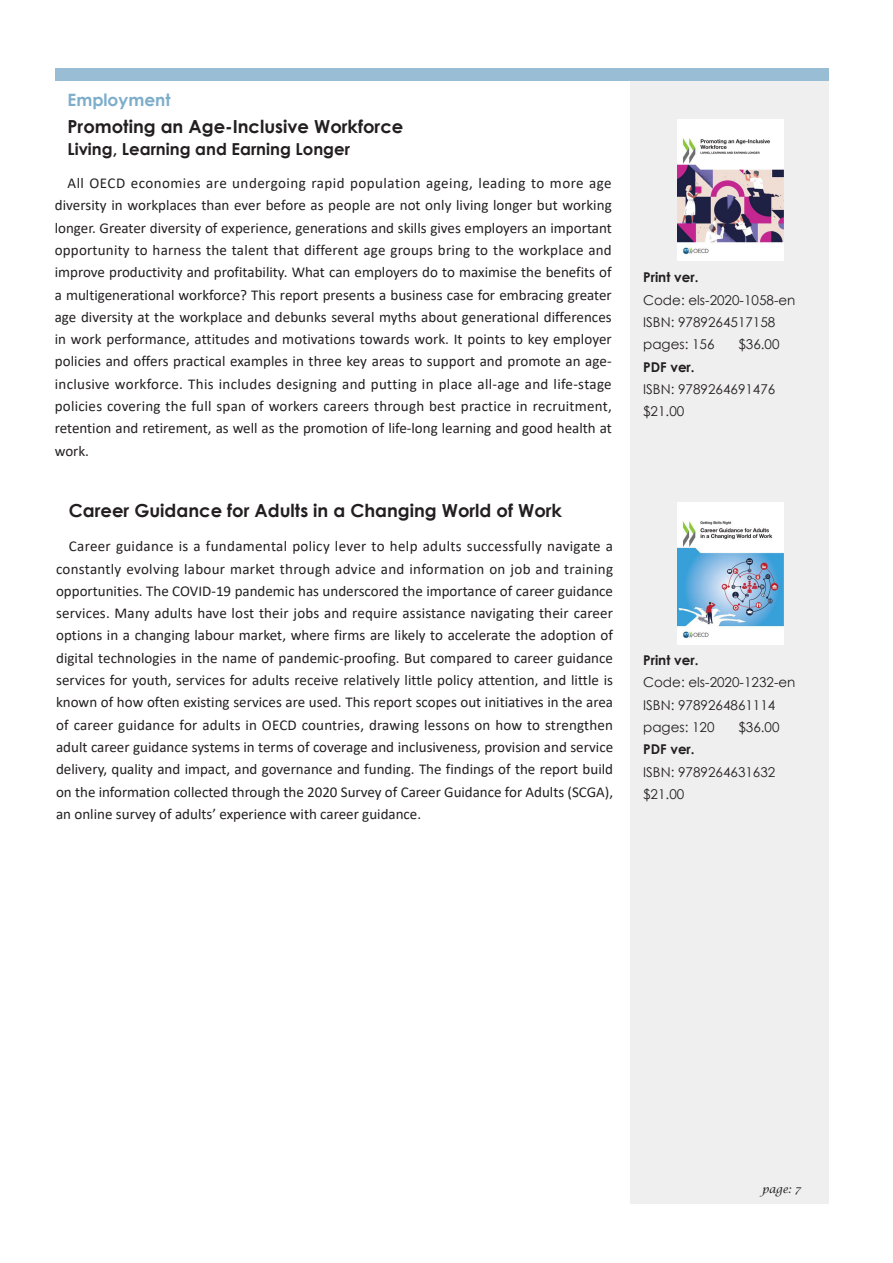
<style>
.page{position:relative;width:893px;height:1263px;background:#fff}
.page>*{position:absolute;margin:0;border:0;box-sizing:border-box;transform-origin:0 0}
.t1{font:700 18px "Century Gothic";color:#231f20}
.t2{font:700 16.95px "Century Gothic";color:#7dadcb}
.t3{font:700 16.5px "Century Gothic";color:#231f20}
.t4{font:15px/22.4px "Calibri";color:#231f20;text-align:justify}
.t5{font:13.5px "Century Gothic";color:#231f20}
.t6{font:700 13.5px "Century Gothic";color:#231f20}
.t7{font:italic 10.65px "Lucida Calligraphy";color:#231f20}
</style>
<div class="page">
<div style="left:55px;top:69px;width:774px;height:12px;background:#9abdd6"></div>
<div style="left:630px;top:81px;width:198px;height:1122px;background:#efeff0"></div>
<img style="left:677px;top:119px;width:106px;height:142px">
<img style="left:677px;top:503px;width:106px;height:141px">
<p class="t2" style="left:68px;top:87px;width:105px">Employment</p>
<p class="t1" style="left:68px;top:113px;width:337px">Promoting an Age-Inclusive Workforce</p>
<p class="t3" style="left:68px;top:136px;width:284px">Living, Learning and Earning Longer</p>
<p class="t4" style="left:55px;top:171px;width:559px;text-indent:13px">All OECD economies are undergoing rapid population ageing, leading to more age diversity in workplaces than ever before as people are not only living longer but working longer. Greater diversity of experience, generations and skills gives employers an important opportunity to harness the talent that different age groups bring to the workplace and improve productivity and profitability. What can employers do to maximise the benefits of a multigenerational workforce? This report presents a business case for embracing greater age diversity at the workplace and debunks several myths about generational differences in work performance, attitudes and motivations towards work. It points to key employer policies and offers practical examples in three key areas to support and promote an age&shy;inclusive workforce. This includes designing and putting in place all-age and life-stage policies covering the full span of workers careers through best practice in recruitment, retention and retirement, as well as the promotion of life-long learning and good health at work.</p>
<p class="t1" style="left:69px;top:497px;width:495px">Career Guidance for Adults in a Changing World of Work</p>
<p class="t4" style="left:56px;top:535px;width:559px;text-indent:13px">Career guidance is a fundamental policy lever to help adults successfully navigate a constantly evolving labour market through advice and information on job and training opportunities. The COVID-19 pandemic has underscored the importance of career guidance services. Many adults have lost their jobs and require assistance navigating their career options in a changing labour market, where firms are likely to accelerate the adoption of digital technologies in the name of pandemic-proofing. But compared to career guidance services for youth, services for adults receive relatively little policy attention, and little is known of how often existing services are used. This report scopes out initiatives in the area of career guidance for adults in OECD countries, drawing lessons on how to strengthen adult career guidance systems in terms of coverage and inclusiveness, provision and service delivery, quality and impact, and governance and funding. The findings of the report build on the information collected through the 2020 Survey of Career Guidance for Adults (SCGA), an online survey of adults’ experience with career guidance.</p>
<p class="t6" style="left:643px;top:267px;width:57px">Print ver.</p>
<p class="t5" style="left:643px;top:290px;width:154px">Code: els-2020-1058-en</p>
<p class="t5" style="left:643px;top:313px;width:134px">ISBN: 9789264517158</p>
<p class="t5" style="left:643px;top:335px;width:73px">pages: 156</p>
<p class="t5" style="left:738px;top:335px;width:43px">$36.00</p>
<p class="t6" style="left:643px;top:356px;width:53px">PDF ver.</p>
<p class="t5" style="left:643px;top:380px;width:134px">ISBN: 9789264691476</p>
<p class="t5" style="left:643px;top:402px;width:43px">$21.00</p>
<p class="t6" style="left:643px;top:650px;width:57px">Print ver.</p>
<p class="t5" style="left:643px;top:673px;width:154px">Code: els-2020-1232-en</p>
<p class="t5" style="left:643px;top:695px;width:134px">ISBN: 9789264861114</p>
<p class="t5" style="left:643px;top:718px;width:73px">pages: 120</p>
<p class="t5" style="left:738px;top:718px;width:43px">$36.00</p>
<p class="t6" style="left:643px;top:739px;width:53px">PDF ver.</p>
<p class="t5" style="left:643px;top:762px;width:134px">ISBN: 9789264631632</p>
<p class="t5" style="left:643px;top:785px;width:43px">$21.00</p>
<p class="t7" style="left:758px;top:1179px;width:40px">page: 7</p>
<p class="t7" style="left:762px;top:1183px;width:40px">page: 7</p>
</div>
